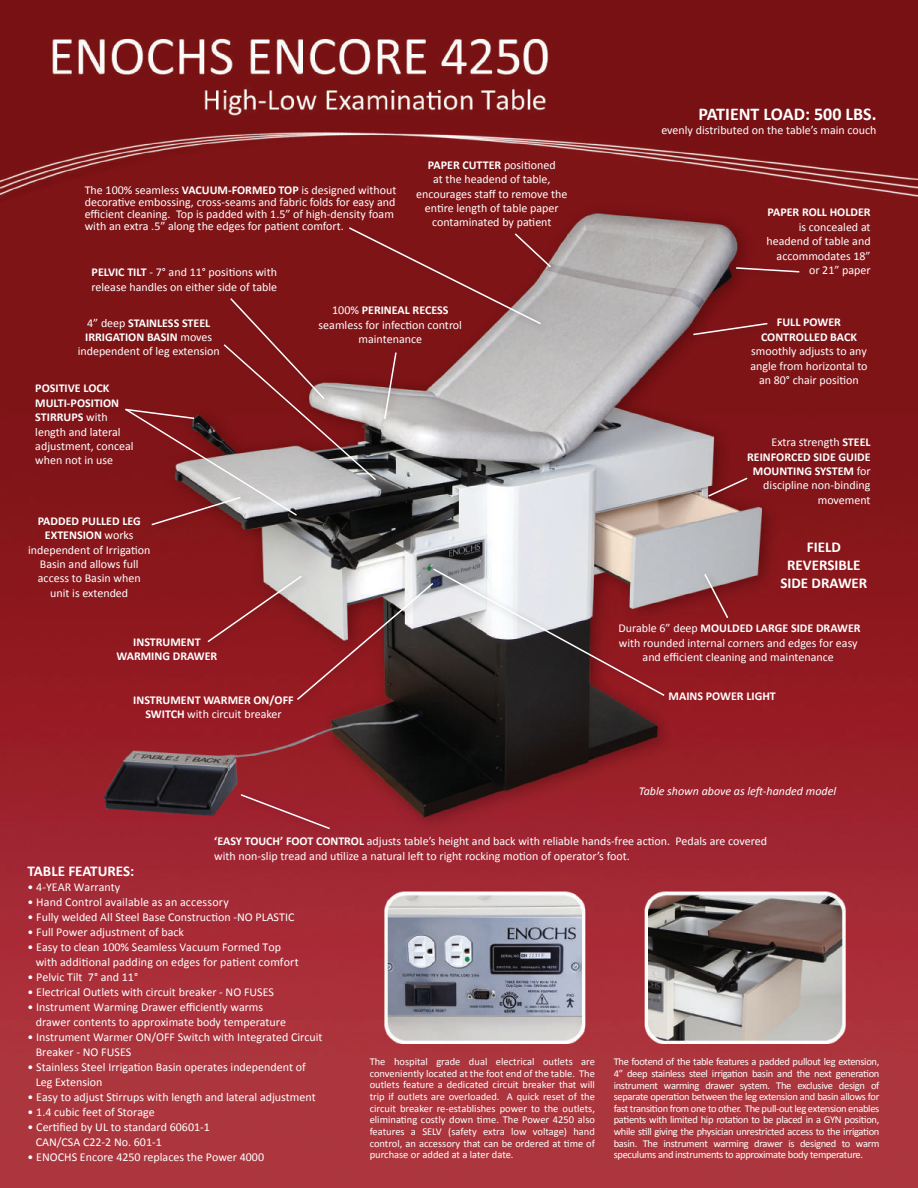
<style>
.page{position:relative;width:918px;height:1188px;background:#fff}
.page>*{position:absolute;margin:0;border:0;box-sizing:border-box;transform-origin:0 0}
.t1{font:700 18px "Calibri";color:#fff}
.t2{font:700 15px/18px "Calibri";color:#fff;text-align:center}
.t3{font:12px/14.4px "Calibri";color:#fff}
.t4{font:700 12px/14.4px "Calibri";color:#fff;text-align:center}
.t5{font:italic 12px "Calibri";color:#fff}
.t6{font:10.5px/11.6px "Calibri";letter-spacing:-.02em;color:#fff;text-align:justify}
.s1{font-weight:700}
.s2{font-weight:400}
</style>
<div class="page">
<img style="left:0;top:0;width:918px;height:1188px">
<div style="left:202px;top:571px;width:107px;height:79px;background:#8c181d"></div>
<div style="left:510px;top:229px;width:48px;height:47px;background:#231f20;opacity:.31"></div>
<div style="left:699px;top:569px;width:37px;height:56px;background:#231f20;opacity:.31"></div>
<svg style="left:703px;top:572px;width:27px;height:48px"></svg>
<div style="left:703px;top:473px;width:52px;height:31px;background:#231f20;opacity:.31"></div>
<svg style="left:707px;top:476px;width:42px;height:22px"></svg>
<div style="left:236px;top:789px;width:102px;height:48px;background:#9e222f"></div>
<svg style="left:240px;top:794px;width:90px;height:36px"></svg>
<div style="left:428px;top:564px;width:244px;height:140px;background:#231f20;opacity:.31"></div>
<div style="left:120px;top:404px;width:82px;height:23px;background:#811418"></div>
<div style="left:731px;top:263px;width:76px;height:18px;background:#231f20;opacity:.31"></div>
<svg style="left:735px;top:266px;width:66px;height:7px"></svg>
<div style="left:688px;top:318px;width:88px;height:25px;background:#231f20;opacity:.31"></div>
<svg style="left:692px;top:322px;width:77px;height:14px"></svg>
<div style="left:344px;top:222px;width:204px;height:110px;background:#7f1417"></div>
<div style="left:146px;top:492px;width:102px;height:42px;background:#851719"></div>
<svg style="left:124px;top:226px;width:429px;height:301px"></svg>
<div style="left:292px;top:578px;width:149px;height:130px;background:#231f20;opacity:.31"></div>
<svg style="left:206px;top:567px;width:460px;height:135px"></svg>
<p class="t3" style="left:85px;top:184px;width:313px;line-height:12px">The 100% seamless <span class="s1">VACUUM-FORMED TOP</span> is designed without decorative embossing, cross-seams and fabric folds for easy and efficient cleaning. Top is padded with 1.5” of high-density foam with an extra .5” along the edges for patient comfort.</p>
<p class="t3" style="left:92px;top:265px;width:187px"><span class="s1">PELVIC TILT</span> - 7° and 11° positions with release handles on either side of table</p>
<p class="t3" style="left:416px;top:157px;width:153px;text-align:center"><span class="s1">PAPER CUTTER</span> positioned<br>at the headend of table, encourages staff to remove the entire length of table paper contaminated by patient</p>
<p class="t3" style="left:78px;top:315px;width:144px;text-align:center">4” deep <span class="s1">STAINLESS STEEL<br>IRRIGATION BASIN</span> moves independent of leg extension</p>
<p class="t3" style="left:35px;top:381px;width:100px"><span class="s1">POSITIVE LOCK<br>MULTI-POSITION<br>STIRRUPS</span> with length and lateral adjustment, conceal when not in use</p>
<p class="t3" style="left:28px;top:513px;width:124px;text-align:center"><span class="s1">PADDED PULLED LEG<br>EXTENSION</span> works independent of Irrigation<br>Basin and allows full access to Basin when unit is extended</p>
<p class="t4" style="left:116px;top:634px;width:102px">INSTRUMENT<br>WARMING DRAWER</p>
<p class="t4" style="left:133px;top:692px;width:162px">INSTRUMENT WARMER ON/OFF<br>SWITCH <span class="s2">with circuit breaker</span></p>
<p class="t3" style="left:319px;top:303px;width:145px;text-align:center">100% <span class="s1">PERINEAL RECESS </span>seamless for infection control maintenance</p>
<h1 class="t1" style="left:698px;top:103px;width:180px">PATIENT LOAD: 500 LBS.</h1>
<p class="t3" style="left:661px;top:122px;width:217px">evenly distributed on the table’s main couch</p>
<p class="t4" style="left:768px;top:205px;width:105px">PAPER ROLL HOLDER</p>
<p class="t3" style="left:767px;top:219px;width:106px;text-align:right">is concealed at headend of table and accommodates 18” or 21” paper</p>
<p class="t4" style="left:761px;top:315px;width:97px">FULL POWER<br>CONTROLLED BACK</p>
<p class="t3" style="left:750px;top:343px;width:119px;text-align:center">smoothly adjusts to any angle from horizontal to an 80° chair position</p>
<p class="t3" style="left:747px;top:435px;width:125px;text-align:right">Extra strength <span class="s1">STEEL<br>REINFORCED SIDE GUIDE<br>MOUNTING SYSTEM</span> for discipline non-binding movement</p>
<p class="t2" style="left:780px;top:537px;width:89px">FIELD<br>REVERSIBLE<br>SIDE DRAWER</p>
<p class="t3" style="left:618px;top:621px;width:244px;text-align:center">Durable 6” deep <span class="s1">MOULDED LARGE SIDE DRAWER </span>with rounded internal corners and edges for easy and efficient cleaning and maintenance</p>
<p class="t4" style="left:669px;top:689px;width:109px">MAINS POWER LIGHT</p>
<p class="t5" style="left:639px;top:783px;width:199px">Table shown above as left-handed model</p>
<p class="t3" style="left:214px;top:833px;width:554px"><span class="s1">‘EASY TOUCH’ FOOT CONTROL</span> adjusts table’s height and back with reliable hands-free action. Pedals are covered with non-slip tread and utilize a natural left to right rocking motion of operator’s foot.</p>
<p class="t2" style="left:28px;top:861px;width:108px">TABLE FEATURES:</p>
<p class="t3" style="left:28px;top:879px;width:94px">• 4-YEAR Warranty</p>
<p class="t3" style="left:28px;top:894px;width:203px">• Hand Control available as an accessory</p>
<p class="t3" style="left:28px;top:909px;width:268px">• Fully welded All Steel Base Construction -NO PLASTIC</p>
<p class="t3" style="left:28px;top:924px;width:158px">• Full Power adjustment of back</p>
<p class="t3" style="left:36px;top:939px;width:265px;line-height:15px;text-indent:-8px">• Easy to clean 100% Seamless Vacuum Formed Top with additional padding on edges for patient comfort</p>
<p class="t3" style="left:28px;top:969px;width:112px">• Pelvic Tilt 7° and 11°</p>
<p class="t3" style="left:28px;top:984px;width:248px">• Electrical Outlets with circuit breaker - NO FUSES</p>
<p class="t3" style="left:36px;top:999px;width:252px;line-height:15px;text-indent:-8px">• Instrument Warming Drawer efficiently warms drawer contents to approximate body temperature</p>
<p class="t3" style="left:36px;top:1029px;width:288px;line-height:15px;text-indent:-8px">• Instrument Warmer ON/OFF Switch with Integrated Circuit<br>Breaker - NO FUSES</p>
<p class="t3" style="left:36px;top:1059px;width:272px;line-height:15px;text-indent:-8px">• Stainless Steel Irrigation Basin operates independent of<br>Leg Extension</p>
<p class="t3" style="left:28px;top:1089px;width:290px">• Easy to adjust Stirrups with length and lateral adjustment</p>
<p class="t3" style="left:28px;top:1104px;width:129px">• 1.4 cubic feet of Storage</p>
<p class="t3" style="left:36px;top:1119px;width:176px;line-height:15px;text-indent:-8px">• Certified by UL to standard 60601-1<br>CAN/CSA C22-2 No. 601-1</p>
<p class="t3" style="left:28px;top:1149px;width:238px">• ENOCHS Encore 4250 replaces the Power 4000</p>
<p class="t6" style="left:370px;top:1055px;width:227px">The hospital grade dual electrical outlets are conveniently located at the foot end of the table. The outlets feature a dedicated circuit breaker that will trip if outlets are overloaded. A quick reset of the circuit breaker re-establishes power to the outlets, eliminating costly down time. The Power 4250 also features a SELV (safety extra low voltage) hand control, an accessory that can be ordered at time of purchase or added at a later date.</p>
<p class="t6" style="left:614px;top:1056px;width:267px">The footend of the table features a padded pullout leg extension, 4” deep stainless steel irrigation basin and the next generation instrument warming drawer system. The exclusive design of separate operation between the leg extension and basin allows for fast transition from one to other. The pull-out leg extension enables patients with limited hip rotation to be placed in a GYN position, while still giving the physician unrestricted access to the irrigation basin. The instrument warming drawer is designed to warm speculums and instruments to approximate body temperature.</p>
</div>
